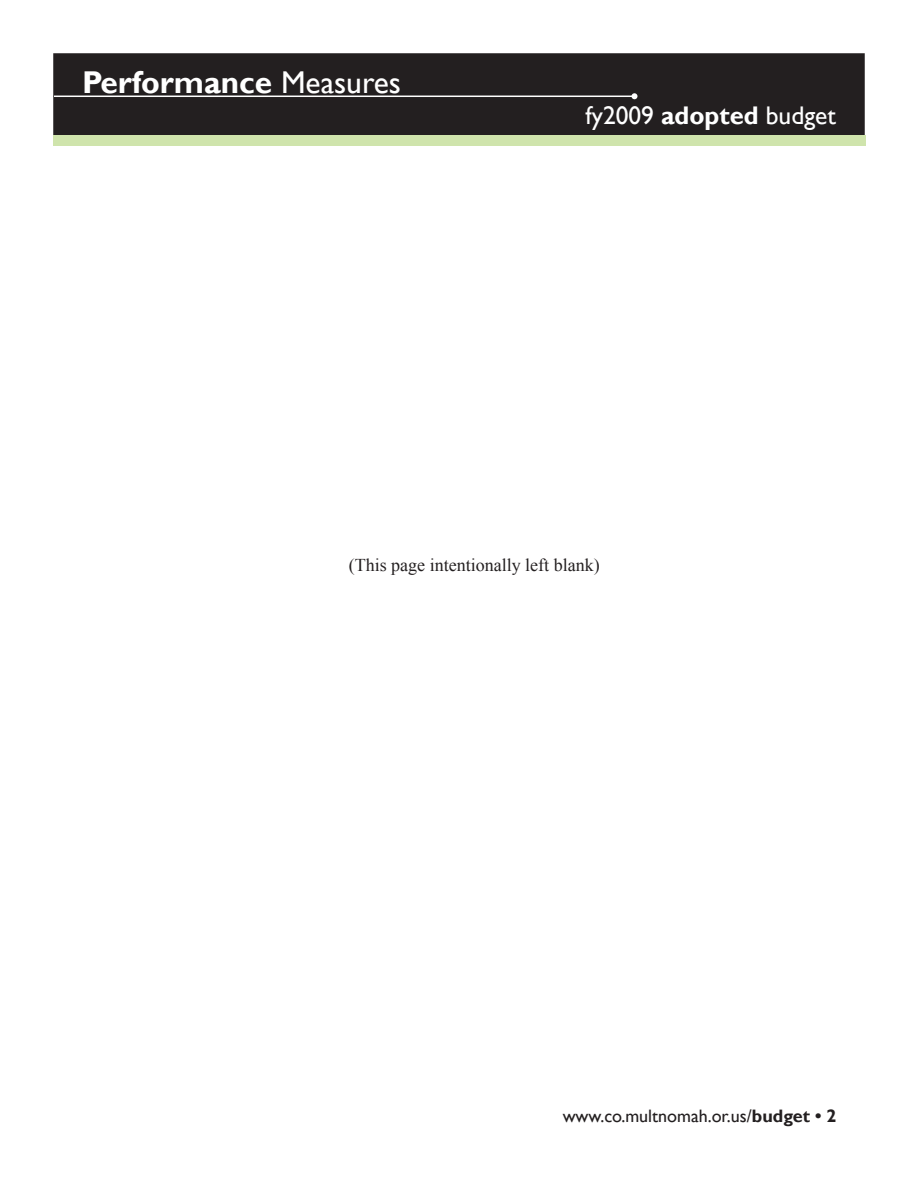
<style>
.page{position:relative;width:918px;height:1188px;background:#fff}
.page>*{position:absolute;margin:0;border:0;box-sizing:border-box;transform-origin:0 0}
.t1{font:700 31.5px "Gill Sans";color:#fff}
.t2{font:25.5px "Gill Sans";color:#fff}
.Headers_for_TOC_-_Le{font:18px "Times New Roman";color:#231f20}
.t3{font:18px "Gill Sans";color:#231f20}
.s1{font-weight:400}
.s2{font-weight:700}
</style>
<div class="page">
<div style="left:54px;top:54px;width:810px;height:80px;background:#231f20"></div>
<div style="left:53px;top:53px;width:812px;height:82px;border:2px solid #231f20"></div>
<hr style="left:54px;top:96px;width:580px;height:1px;background:#fff">
<svg style="left:632px;top:93px;width:6px;height:6px"></svg>
<div style="left:53px;top:135px;width:812px;height:10px;background:#cfe4ac"></div>
<p class="t1" style="left:82px;top:64px;width:321px">Performance <span class="s1">Measures</span></p>
<p class="t2" style="left:585px;top:101px;width:252px">fy2009 <span class="s2">adopted</span> budget</p>
<p class="Headers_for_TOC_-_Le" style="left:349px;top:552px;width:252px">(This page intentionally left blank)</p>
<p class="t3" style="left:563px;top:1106px;width:275px">www.co.multnomah.or.us/<span class="s2">budget • 2</span></p>
</div>
